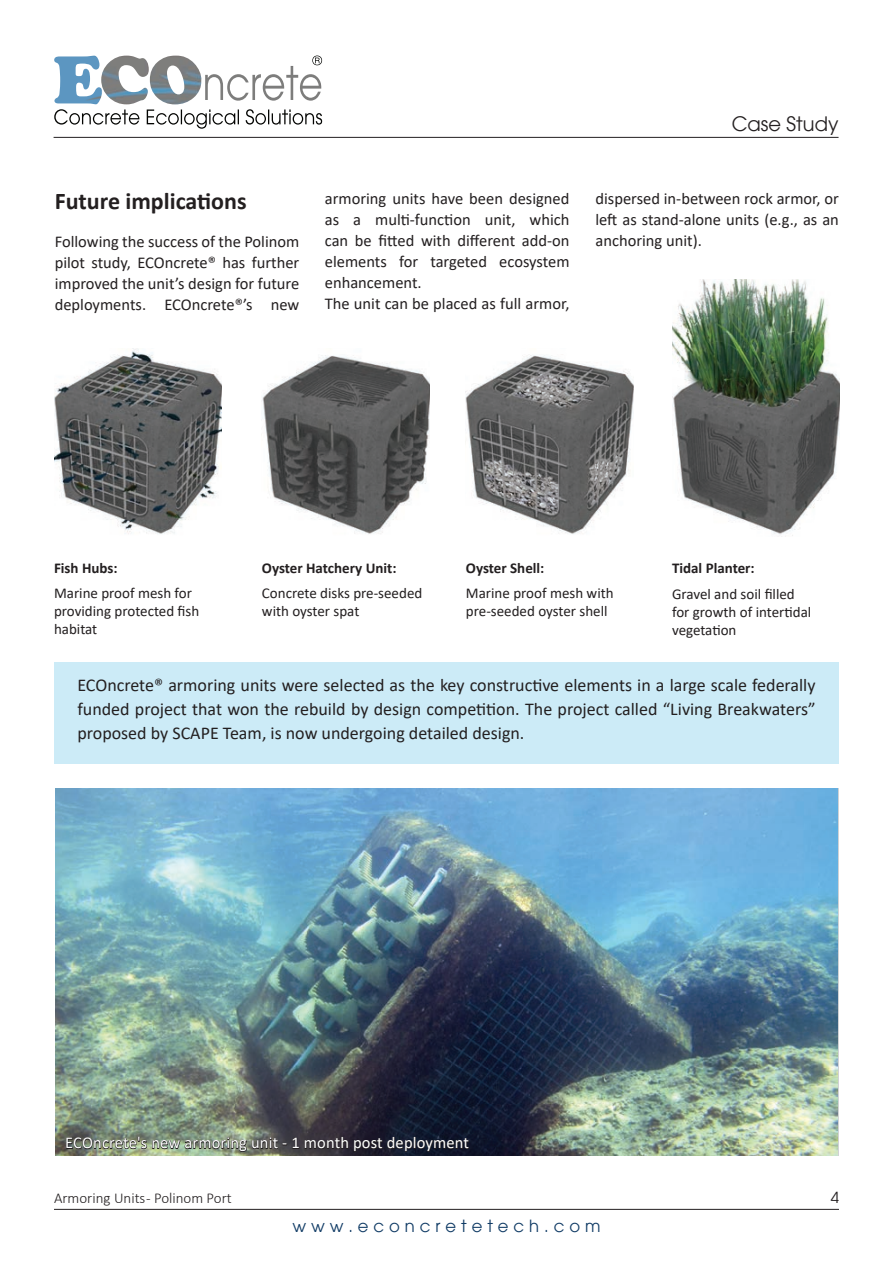
<style>
.page{position:relative;width:893px;height:1263px;background:#fff}
.page>*{position:absolute;margin:0;border:0;box-sizing:border-box;transform-origin:0 0}
.t1{font:700 24px "Calibri";color:#231f20}
.t2{font:19.5px "Avant Garde";color:#231f20}
.t3{font:18px/24px "Calibri";color:#231f20;text-align:justify}
.t4{font:16.5px/21px "Calibri";color:#231f20;text-align:justify}
.t5{font:16.5px "Calibri";letter-spacing:.01em;color:#fff}
.t6{font:16.5px "Avant Garde";letter-spacing:.3em;color:#103b65}
.t7{font:15px/18px "Calibri";color:#231f20}
.t8{font:700 15px "Calibri";color:#231f20}
.t9{font:300 15px "Calibri";color:#231f20}
.t10{font:15px "Avant Garde";color:#231f20}
</style>
<div class="page">
<img style="left:53px;top:55px;width:280px;height:83px">
<hr style="left:54px;top:137px;width:784px;height:1px;background:#231f20">
<hr style="left:54px;top:1209px;width:785px;height:1px;background:#231f20">
<img style="left:466px;top:355px;width:168px;height:179px">
<img style="left:54px;top:349px;width:168px;height:185px">
<img style="left:262px;top:355px;width:168px;height:179px">
<img style="left:672px;top:279px;width:168px;height:257px">
<div style="left:54px;top:662px;width:785px;height:102px;background:#ccebf7"></div>
<img style="left:55px;top:789px;width:783px;height:367px">
<svg style="left:65px;top:1135px;width:405px;height:21px"></svg>
<h1 class="t1" style="left:55px;top:184px;width:193px">Future implications</h1>
<p class="t4" style="left:55px;top:230px;width:246px">Following the success of the Polinom pilot study, ECOncrete® has further improved the unit’s design for future deployments. ECOncrete®’s new</p>
<p class="t4" style="left:325px;top:187px;width:246px;text-align:left">armoring units have been designed as a multi-function unit, which can be fitted with different add-on elements for targeted ecosystem enhancement.<br>The unit can be placed as full armor,</p>
<p class="t2" style="left:732px;top:112px;width:108px">Case Study</p>
<p class="t4" style="left:595px;top:187px;width:245px">dispersed in-between rock armor, or left as stand-alone units (e.g., as an anchoring unit).</p>
<p class="t8" style="left:54px;top:557px;width:65px">Fish Hubs:</p>
<p class="t7" style="left:54px;top:584px;width:147px">Marine proof mesh for providing protected fish habitat</p>
<p class="t8" style="left:262px;top:557px;width:136px">Oyster Hatchery Unit:</p>
<p class="t7" style="left:262px;top:584px;width:162px">Concrete disks pre-seeded with oyster spat</p>
<p class="t8" style="left:466px;top:557px;width:80px">Oyster Shell:</p>
<p class="t7" style="left:466px;top:584px;width:149px">Marine proof mesh with pre-seeded oyster shell</p>
<p class="t8" style="left:672px;top:557px;width:84px">Tidal Planter:</p>
<p class="t7" style="left:672px;top:584px;width:141px">Gravel and soil filled for growth of intertidal vegetation</p>
<p class="t3" style="left:77px;top:672px;width:740px">ECOncrete® armoring units were selected as the key constructive elements in a large scale federally funded project that won the rebuild by design competition. The project called “Living Breakwaters” proposed by SCAPE Team, is now undergoing detailed design.</p>
<p class="t5" style="left:65px;top:1131px;width:405px">ECOncrete's new armoring unit - 1 month post deployment</p>
<p class="t9" style="left:54px;top:1189px;width:179px">Armoring Units - Polinom Port</p>
<p class="t10" style="left:831px;top:1189px;width:10px">4</p>
<p class="t6" style="left:292px;top:1215px;width:310px">www.econcretetech.com</p>
</div>
